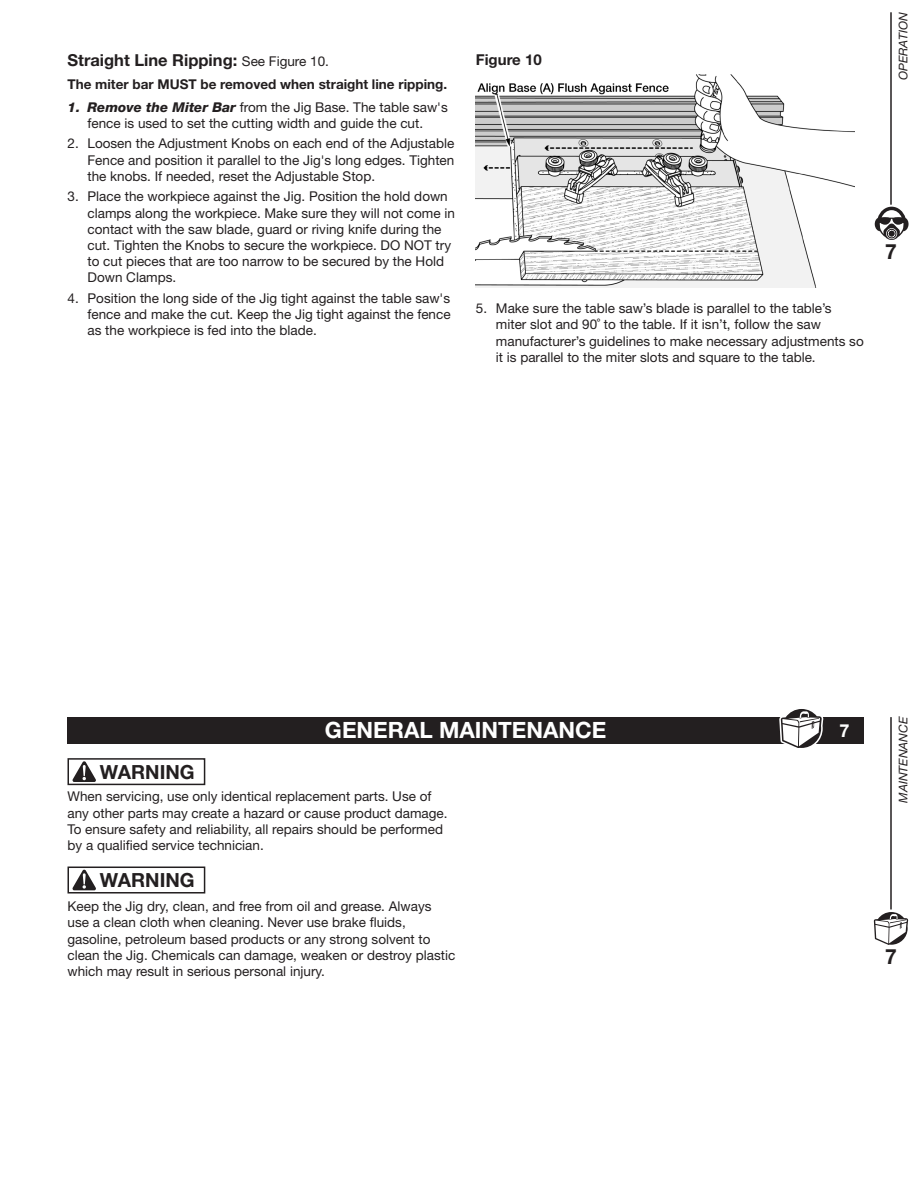
<style>
.page{position:relative;width:918px;height:1188px;background:#fff}
.page>*{position:absolute;margin:0;border:0;box-sizing:border-box;transform-origin:0 0}
.SECTION__blk_bar__wht_text{font:700 22.5px "Helvetica Neue LT Std";color:#fff}
.t1{font:700 21px "Helvetica Neue LT Std";color:#231f20}
.Signal_Word{font:700 19.5px "Helvetica Neue LT Std";color:#231f20}
.t2{font:700 18px "Helvetica Neue LT Std";color:#fff}
.Sub-Heading{font:700 16.5px "Helvetica Neue LT Std";color:#231f20}
.Figure{font:700 15px "Helvetica Neue LT Std";color:#231f20}
.Warning_Caution{font:13.5px/16.2px "Helvetica Neue LT Std";color:#231f20}
.NOTE{font:700 13.5px "Helvetica Neue LT Std";color:#231f20}
.t3{font:italic 12px "Helvetica Neue LT Std";color:#231f20}
.s1{font-weight:400;font-size:13.5px}
.s2{font-weight:800;font-style:italic}
</style>
<div class="page">
<hr style="left:890px;top:12px;width:2px;height:193px;background:#231f20">
<svg style="left:874px;top:207px;width:35px;height:33px"></svg>
<hr style="left:890px;top:717px;width:2px;height:192px;background:#231f20">
<svg style="left:874px;top:912px;width:34px;height:33px"></svg>
<div style="left:68px;top:717px;width:796px;height:27px;background:#231f20"></div>
<svg style="left:779px;top:709px;width:44px;height:39px"></svg>
<img style="left:476px;top:74px;width:378px;height:213px">
<div style="left:68px;top:758px;width:137px;height:27px;border:2px solid #231f20"></div>
<svg style="left:73px;top:761px;width:23px;height:21px"></svg>
<div style="left:68px;top:867px;width:137px;height:27px;border:2px solid #231f20"></div>
<svg style="left:73px;top:870px;width:23px;height:20px"></svg>
<p class="Sub-Heading" style="left:68px;top:50px;width:263px">Straight Line Ripping: <span class="s1">See Figure 10.</span></p>
<p class="NOTE" style="left:68px;top:76px;width:381px">The miter bar MUST be removed when straight line ripping.</p>
<p class="Warning_Caution" style="left:68px;top:99px;width:382px;text-align:center"><span class="s2">1. Remove the Miter Bar</span> from the Jig Base. The table saw's fence is used to set the cutting width and guide the cut.</p>
<p class="Warning_Caution" style="left:88px;top:135px;width:368px;text-align:justify;text-indent:-20px">2. Loosen the Adjustment Knobs on each end of the Adjustable Fence and position it parallel to the Jig's long edges. Tighten the knobs. If needed, reset the Adjustable Stop.</p>
<p class="Warning_Caution" style="left:88px;top:188px;width:369px;text-indent:-20px">3. Place the workpiece against the Jig. Position the hold down clamps along the workpiece. Make sure they will not come in contact with the saw blade, guard or riving knife during the cut. Tighten the Knobs to secure the workpiece. DO NOT try to cut pieces that are too narrow to be secured by the Hold Down Clamps.</p>
<p class="Warning_Caution" style="left:88px;top:290px;width:365px;text-align:justify;text-indent:-20px">4. Position the long side of the Jig tight against the table saw's fence and make the cut. Keep the Jig tight against the fence as the workpiece is fed into the blade.</p>
<p class="Figure" style="left:476px;top:50px;width:67px">Figure 10</p>
<p class="Warning_Caution" style="left:496px;top:300px;width:369px;text-indent:-20px">5. Make sure the table saw’s blade is parallel to the table’s miter slot and 90˚ to the table. If it isn’t, follow the saw manufacturer’s guidelines to make necessary adjustments so it is parallel to the miter slots and square to the table.</p>
<p class="t3" style="left:896px;top:80px;width:69px;rotate:-90deg">OPERATION</p>
<p class="t1" style="left:885px;top:239px;width:13px">7</p>
<p class="SECTION__blk_bar__wht_text" style="left:325px;top:717px;width:283px">GENERAL MAINTENANCE</p>
<p class="t2" style="left:839px;top:719px;width:12px">7</p>
<p class="Signal_Word" style="left:100px;top:760px;width:96px">WARNING</p>
<p class="Warning_Caution" style="left:68px;top:788px;width:382px">When servicing, use only identical replacement parts. Use of any other parts may create a hazard or cause product damage.<br>To ensure safety and reliability, all repairs should be performed by a qualified service technician.</p>
<p class="Signal_Word" style="left:100px;top:868px;width:96px">WARNING</p>
<p class="Warning_Caution" style="left:68px;top:898px;width:389px">Keep the Jig dry, clean, and free from oil and grease. Always use a clean cloth when cleaning. Never use brake fluids, gasoline, petroleum based products or any strong solvent to clean the Jig. Chemicals can damage, weaken or destroy plastic which may result in serious personal injury.</p>
<p class="t3" style="left:896px;top:803px;width:88px;rotate:-90deg">MAINTENANCE</p>
<p class="t1" style="left:885px;top:944px;width:13px">7</p>
</div>
